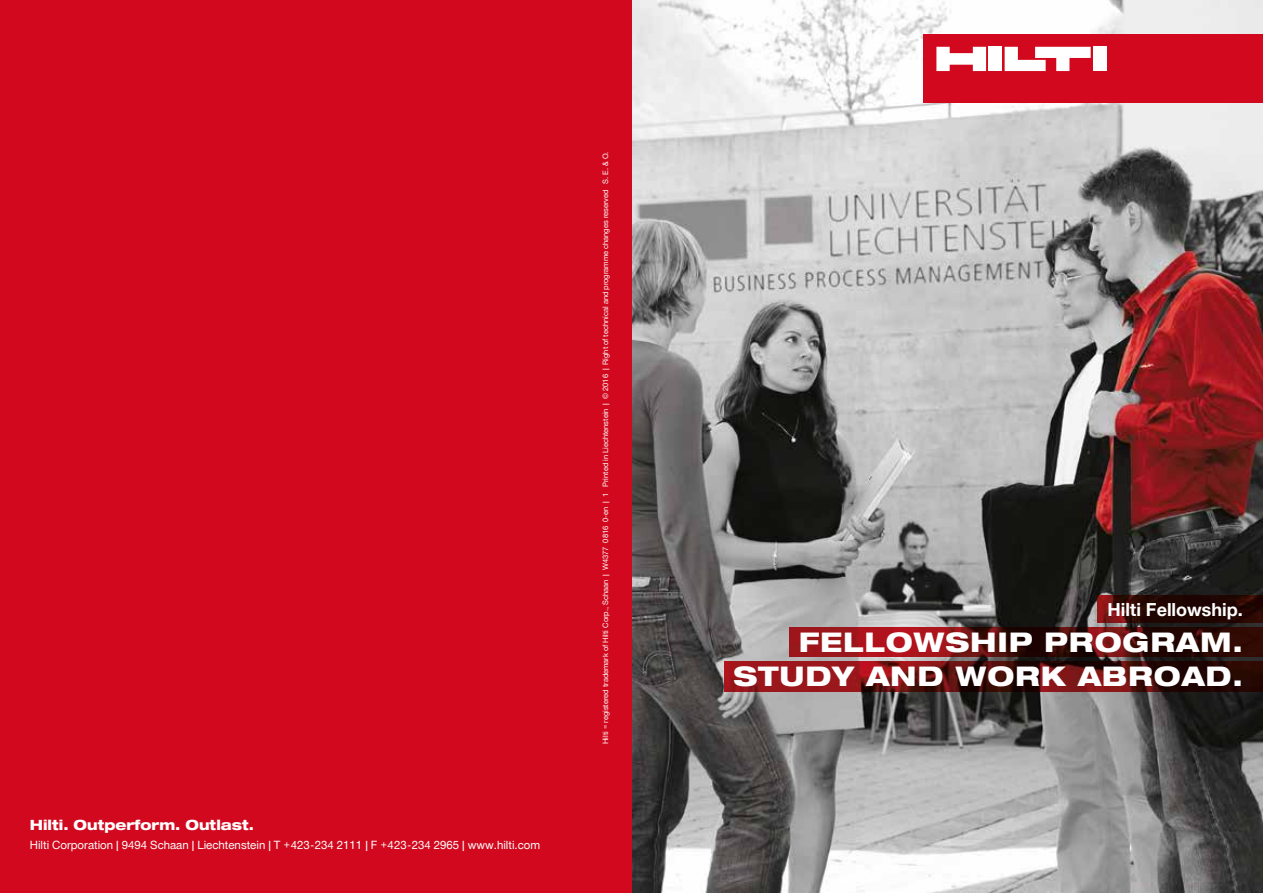
<style>
.page{position:relative;width:1263px;height:893px;background:#fff}
.page>*{position:absolute;margin:0;border:0;box-sizing:border-box;transform-origin:0 0}
.t1{font:800 expanded 27px/34px "Hilti";letter-spacing:.03em;color:#fff;text-align:right}
.t2{font:700 18px "Hilti";color:#fff}
.t3{font:800 expanded 14.1px "Hilti";color:#fff;scale:.96 1}
.t4{font:11.4px "Hilti";color:#fff}
.t5{font:7.5px "Hilti";color:#fff}
</style>
<div class="page">
<img style="left:631px;top:0;width:632px;height:893px">
<div style="left:0;top:0;width:631px;height:893px;background:#d2091e"></div>
<img style="left:789px;top:627px;width:474px;height:30px">
<img style="left:724px;top:661px;width:539px;height:30px">
<img style="left:1098px;top:595px;width:165px;height:28px">
<div style="left:924px;top:34px;width:339px;height:68px;background:#d2091e"></div>
<div style="left:989px;top:47px;width:13px;height:24px;background:#fff"></div>
<div style="left:1093px;top:47px;width:13px;height:24px;background:#fff"></div>
<svg style="left:936px;top:47px;width:50px;height:24px"></svg>
<svg style="left:1005px;top:47px;width:86px;height:24px"></svg>
<h3 class="t3" style="left:30px;top:817px;width:235px">Hilti. Outperform. Outlast.</h3>
<h3 class="t4" style="left:30px;top:838px;width:512px">Hilti Corporation | 9494 Schaan | Liechtenstein | T +423-234 2111 | F +423-234 2965 | www.hilti.com</h3>
<p class="t5" style="left:601px;top:744px;width:594px;rotate:-90deg">Hilti = registered trademark of Hilti Corp., Schaan | W4377 0816 0-en | 1 Printed in Liechtenstein | © 2016 | Right of technical and programme changes reserved S. E. &amp; O.</p>
<h2 class="t2" style="left:1107px;top:599px;width:137px">Hilti Fellowship.</h2>
<h1 class="t1" style="left:733px;top:626px;width:511px">FELLOWSHIP PROGRAM.<br>STUDY AND WORK ABROAD.</h1>
</div>
